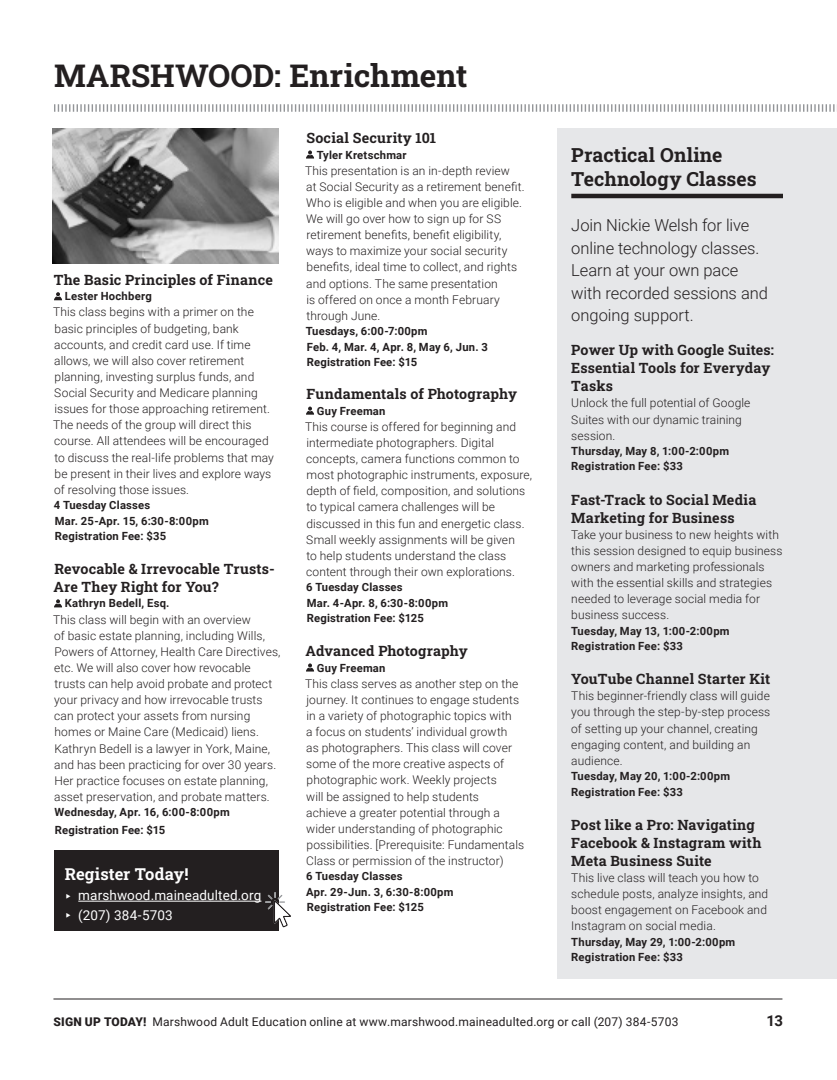
<style>
.page{position:relative;width:837px;height:1080px;background:#fff}
.page>*{position:absolute;margin:0;border:0;box-sizing:border-box;transform-origin:0 0}
.t1{font:700 31.5px "Roboto Slab";color:#231f20}
.t2{font:700 19.5px/24px "Roboto Slab";letter-spacing:.005em;color:#231f20}
.t3{font:300 16.5px/22.5px "Roboto";letter-spacing:-.005em;color:#231f20}
.t4{font:700 16.5px "Roboto Slab";letter-spacing:.005em;color:#fff}
.t5{font:700 15px "Roboto";color:#231f20}
.t6{font:700 14.25px/18px "Roboto Slab";letter-spacing:.01em;color:#231f20}
.t7{font:13.5px/19.5px "Roboto";letter-spacing:.01em;color:#fff}
.t8{font:300 12px/16.2px "Roboto";letter-spacing:.01em;color:#231f20}
.t9{font:12px "Roboto";letter-spacing:.015em;color:#231f20}
.t10{font:700 11.25px/15.5px "Roboto";letter-spacing:.02em;color:#231f20}
.s1{font-weight:900}
</style>
<div class="page">
<hr style="left:53px;top:999px;width:729px;height:1px;background:#231f20">
<svg style="left:54px;top:104px;width:783px;height:8px"></svg>
<div style="left:558px;top:128px;width:279px;height:851px;background:#e6e7e9"></div>
<hr style="left:571px;top:194px;width:212px;height:4px;background:#231f20">
<svg style="left:54px;top:292px;width:8px;height:8px"></svg>
<svg style="left:54px;top:599px;width:8px;height:8px"></svg>
<svg style="left:306px;top:150px;width:8px;height:9px"></svg>
<svg style="left:306px;top:407px;width:8px;height:8px"></svg>
<svg style="left:306px;top:663px;width:8px;height:9px"></svg>
<div style="left:54px;top:850px;width:225px;height:82px;background:#231f20"></div>
<hr style="left:78px;top:901px;width:183px;height:1px;background:#fff">
<svg style="left:265px;top:892px;width:26px;height:35px"></svg>
<img style="left:53px;top:128px;width:226px;height:135px">
<h1 class="t1" style="left:54px;top:54px;width:415px">MARSHWOOD: Enrichment</h1>
<p class="t6" style="left:54px;top:270px;width:221px">The Basic Principles of Finance</p>
<p class="t10" style="left:65px;top:288px;width:88px">Lester Hochberg</p>
<p class="t8" style="left:53px;top:304px;width:222px">This class begins with a primer on the basic principles of budgeting, bank accounts, and credit card use. If time allows, we will also cover retirement planning, investing surplus funds, and Social Security and Medicare planning issues for those approaching retirement.<br>The needs of the group will direct this course. All attendees will be encouraged to discuss the real-life problems that may be present in their lives and explore ways of resolving those issues.</p>
<p class="t10" style="left:54px;top:497px;width:157px">4 Tuesday Classes<br>Mar. 25-Apr. 15, 6:30-8:00pm<br>Registration Fee: $35</p>
<p class="t6" style="left:53px;top:560px;width:223px">Revocable &amp; Irrevocable Trusts-<br>Are They Right for You?</p>
<p class="t10" style="left:65px;top:595px;width:106px">Kathryn Bedell, Esq.</p>
<p class="t8" style="left:53px;top:611px;width:229px">This class will begin with an overview<br>of basic estate planning, including Wills, Powers of Attorney, Health Care Directives, etc. We will also cover how revocable trusts can help avoid probate and protect your privacy and how irrevocable trusts can protect your assets from nursing homes or Maine Care (Medicaid) liens.<br>Kathryn Bedell is a lawyer in York, Maine, and has been practicing for over 30 years.<br>Her practice focuses on estate planning, asset preservation, and probate matters.</p>
<p class="t10" style="left:55px;top:803px;width:177px;line-height:18px">Wednesday, Apr. 16, 6:00-8:00pm<br>Registration Fee: $15</p>
<h3 class="t4" style="left:65px;top:862px;width:125px">Register Today!</h3>
<p class="t7" style="left:78px;top:885px;width:185px">marshwood.maineadulted.org (207) 384-5703</p>
<p class="t6" style="left:306px;top:129px;width:131px">Social Security 101</p>
<p class="t10" style="left:317px;top:146px;width:91px">Tyler Kretschmar</p>
<p class="t8" style="left:305px;top:162px;width:221px">This presentation is an in-depth review<br>at Social Security as a retirement benefit.<br>Who is eligible and when you are eligible.<br>We will go over how to sign up for SS retirement benefits, benefit eligibility, ways to maximize your social security benefits, ideal time to collect, and rights and options. The same presentation<br>is offered on once a month February through June.</p>
<p class="t10" style="left:306px;top:323px;width:184px">Tuesdays, 6:00-7:00pm<br>Feb. 4, Mar. 4, Apr. 8, May 6, Jun. 3<br>Registration Fee: $15</p>
<p class="t6" style="left:306px;top:385px;width:212px">Fundamentals of Photography</p>
<p class="t10" style="left:317px;top:403px;width:70px">Guy Freeman</p>
<p class="t8" style="left:305px;top:418px;width:229px">This course is offered for beginning and intermediate photographers. Digital concepts, camera functions common to most photographic instruments, exposure, depth of field, composition, and solutions to typical camera challenges will be discussed in this fun and energetic class.<br>Small weekly assignments will be given<br>to help students understand the class content through their own explorations.</p>
<p class="t10" style="left:306px;top:579px;width:143px">6 Tuesday Classes<br>Mar. 4-Apr. 8, 6:30-8:00pm<br>Registration Fee: $125</p>
<p class="t6" style="left:305px;top:642px;width:164px">Advanced Photography</p>
<p class="t10" style="left:317px;top:659px;width:70px">Guy Freeman</p>
<p class="t8" style="left:305px;top:675px;width:221px">This class serves as another step on the journey. It continues to engage students in a variety of photographic topics with<br>a focus on students’ individual growth<br>as photographers. This class will cover some of the more creative aspects of photographic work. Weekly projects<br>will be assigned to help students<br>achieve a greater potential through a wider understanding of photographic possibilities. [Prerequisite: Fundamentals Class or permission of the instructor)</p>
<p class="t10" style="left:306px;top:868px;width:149px">6 Tuesday Classes<br>Apr. 29-Jun. 3, 6:30-8:00pm<br>Registration Fee: $125</p>
<h2 class="t2" style="left:571px;top:143px;width:187px">Practical Online<br>Technology Classes</h2>
<h3 class="t3" style="left:571px;top:213px;width:198px">Join Nickie Welsh for live online technology classes.<br>Learn at your own pace with recorded sessions and ongoing support.</h3>
<p class="t6" style="left:571px;top:341px;width:204px">Power Up with Google Suites:<br>Essential Tools for Everyday<br>Tasks</p>
<p class="t8" style="left:571px;top:395px;width:181px">Unlock the full potential of Google<br>Suites with our dynamic training session.</p>
<p class="t10" style="left:571px;top:443px;width:159px">Thursday, May 8, 1:00-2:00pm<br>Registration Fee: $33</p>
<p class="t6" style="left:571px;top:490px;width:187px">Fast-Track to Social Media<br>Marketing for Business</p>
<p class="t8" style="left:571px;top:526px;width:213px">Take your business to new heights with this session designed to equip business owners and marketing professionals with the essential skills and strategies needed to leverage social media for business success.</p>
<p class="t10" style="left:571px;top:623px;width:160px">Tuesday, May 13, 1:00-2:00pm<br>Registration Fee: $33</p>
<p class="t6" style="left:571px;top:670px;width:200px">YouTube Channel Starter Kit</p>
<p class="t8" style="left:571px;top:687px;width:200px">This beginner-friendly class will guide you through the step-by-step process of setting up your channel, creating engaging content, and building an audience.</p>
<p class="t10" style="left:571px;top:768px;width:160px">Tuesday, May 20, 1:00-2:00pm<br>Registration Fee: $33</p>
<p class="t6" style="left:571px;top:815px;width:192px">Post like a Pro: Navigating<br>Facebook &amp; Instagram with<br>Meta Business Suite</p>
<p class="t8" style="left:571px;top:869px;width:199px">This live class will teach you how to schedule posts, analyze insights, and boost engagement on Facebook and Instagram on social media.</p>
<p class="t10" style="left:571px;top:933px;width:166px">Thursday, May 29, 1:00-2:00pm<br>Registration Fee: $33</p>
<p class="t9" style="left:53px;top:1013px;width:627px"><span class="s1">SIGN UP TODAY!</span> Marshwood Adult Education online at www.marshwood.maineadulted.org or call (207) 384-5703</p>
<p class="t5" style="left:766px;top:1010px;width:18px">13</p>
</div>
